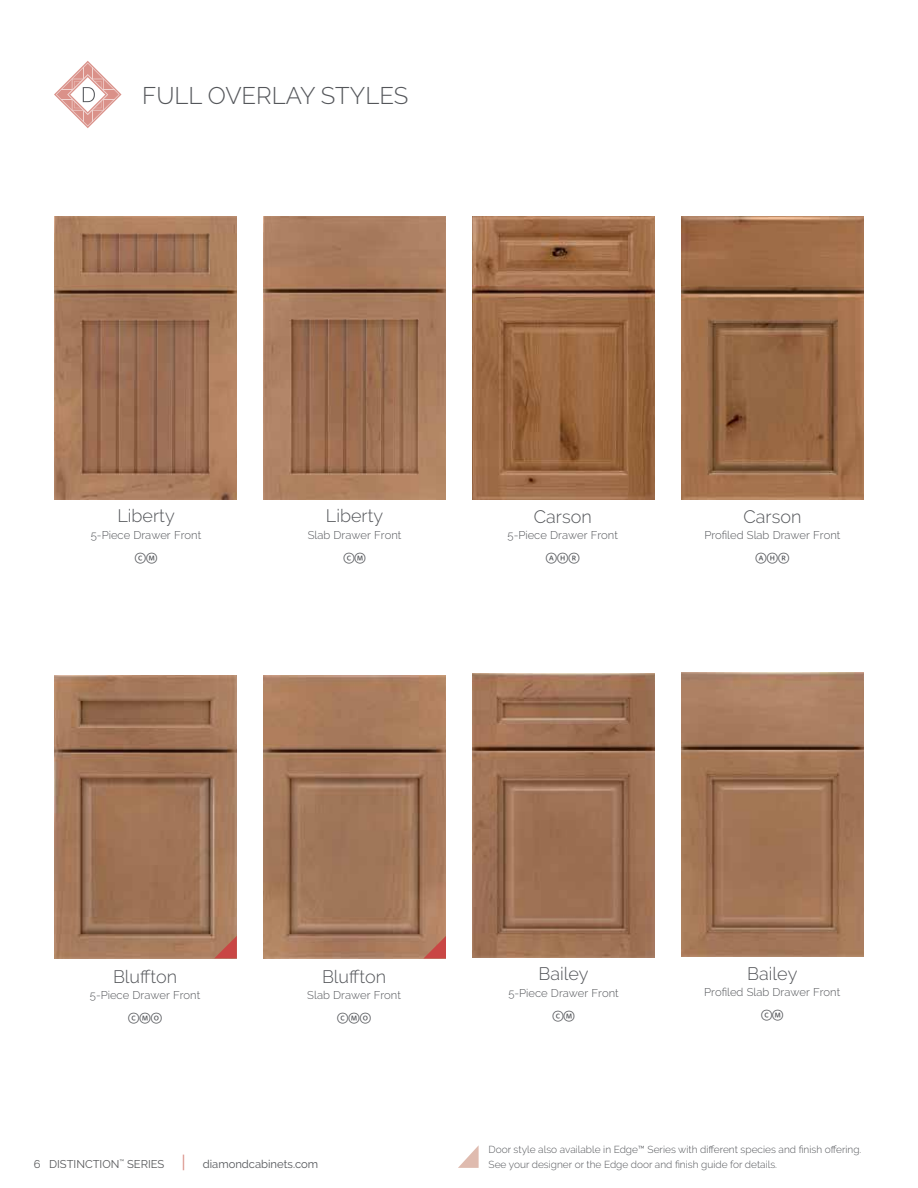
<style>
.page{position:relative;width:918px;height:1188px;background:#fff}
.page>*{position:absolute;margin:0;border:0;box-sizing:border-box;transform-origin:0 0}
.t1{font:300 24px "Raleway";color:#54565a}
.t2{font:300 18px "Raleway";color:#54565a}
.t3{font:300 11.25px "Raleway";color:#54565a}
.t4{font:11.25px "Raleway";color:#58595b}
.t5{font:11.25px "Whitney Index White Rd Md";color:#54565a}
.t6{font:11.25px "Raleway";color:#54565a}
.t7{font:300 10.2px/15px "Raleway";color:#54565a}
.s1{font-weight:500;font-size:17.25px;color:#da9189}
</style>
<div class="page">
<svg style="left:54px;top:61px;width:68px;height:67px"></svg>
<img style="left:55px;top:675px;width:182px;height:283px">
<svg style="left:214px;top:936px;width:23px;height:22px"></svg>
<img style="left:264px;top:675px;width:182px;height:283px">
<svg style="left:423px;top:936px;width:23px;height:22px"></svg>
<img style="left:682px;top:216px;width:182px;height:284px">
<img style="left:472px;top:216px;width:182px;height:284px">
<img style="left:264px;top:216px;width:181px;height:283px">
<img style="left:54px;top:216px;width:182px;height:283px">
<img style="left:682px;top:673px;width:182px;height:283px">
<img style="left:473px;top:674px;width:182px;height:283px">
<svg style="left:458px;top:1145px;width:21px;height:23px"></svg>
<h1 class="t1" style="left:142px;top:81px;width:268px">FULL OVERLAY STYLES</h1>
<h2 class="t2" style="left:117px;top:505px;width:59px">Liberty</h2>
<p class="t3" style="left:91px;top:528px;width:112px">5-Piece Drawer Front</p>
<p class="t5" style="left:135px;top:553px;width:24px">CM</p>
<h2 class="t2" style="left:326px;top:505px;width:59px">Liberty</h2>
<p class="t3" style="left:308px;top:528px;width:95px">Slab Drawer Front</p>
<p class="t5" style="left:343px;top:553px;width:24px">CM</p>
<h2 class="t2" style="left:534px;top:506px;width:59px">Carson</h2>
<p class="t3" style="left:508px;top:529px;width:112px">5-Piece Drawer Front</p>
<p class="t5" style="left:546px;top:553px;width:35px">AHR</p>
<h2 class="t2" style="left:743px;top:506px;width:59px">Carson</h2>
<p class="t3" style="left:704px;top:529px;width:138px">Profiled Slab Drawer Front</p>
<p class="t5" style="left:756px;top:553px;width:35px">AHR</p>
<h2 class="t2" style="left:113px;top:966px;width:66px">Bluffton</h2>
<p class="t3" style="left:90px;top:989px;width:112px">5-Piece Drawer Front</p>
<p class="t5" style="left:128px;top:1013px;width:35px">CMO</p>
<h2 class="t2" style="left:322px;top:966px;width:66px">Bluffton</h2>
<p class="t3" style="left:307px;top:989px;width:95px">Slab Drawer Front</p>
<p class="t5" style="left:337px;top:1013px;width:35px">CMO</p>
<p class="t4" style="left:34px;top:1157px;width:153px">6 DISTINCTION<sup>™</sup> SERIES <span class="s1">|</span></p>
<p class="t6" style="left:203px;top:1157px;width:117px">diamondcabinets.com</p>
<h2 class="t2" style="left:539px;top:963px;width:52px">Bailey</h2>
<p class="t3" style="left:508px;top:986px;width:112px">5-Piece Drawer Front</p>
<p class="t5" style="left:552px;top:1011px;width:24px">CM</p>
<h2 class="t2" style="left:747px;top:963px;width:52px">Bailey</h2>
<p class="t3" style="left:704px;top:986px;width:138px">Profiled Slab Drawer Front</p>
<p class="t5" style="left:761px;top:1010px;width:24px">CM</p>
<p class="t7" style="left:489px;top:1142px;width:374px">Door style also available in Edge™ Series with different species and finish offering.<br>See your designer or the Edge door and finish guide for details.</p>
</div>
